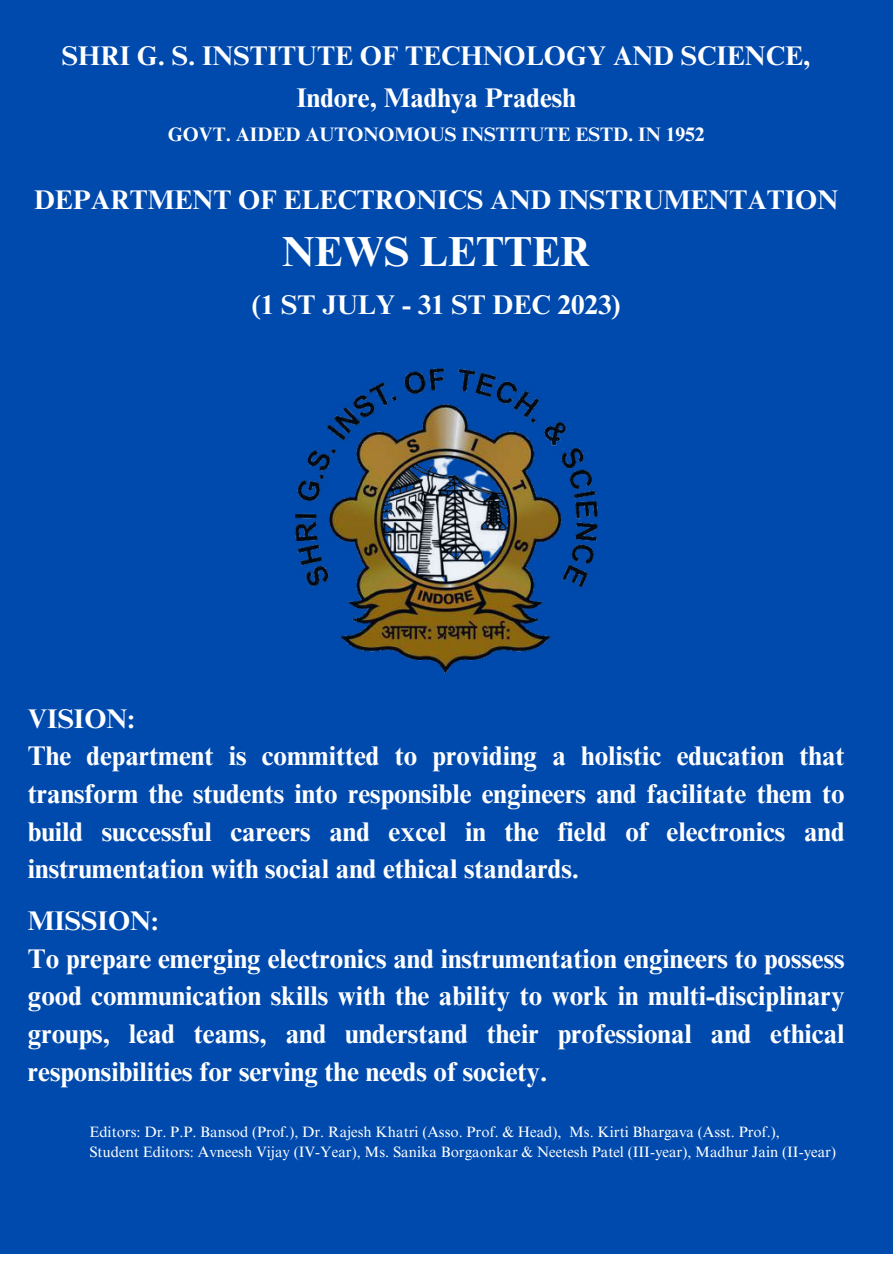
<style>
.page{position:relative;width:893px;height:1264px;background:#fff}
.page>*{position:absolute;margin:0;border:0;box-sizing:border-box;transform-origin:0 0}
.t1{font:700 42px "Times NRMT Pro";color:#fff}
.t2{font:700 27px/37.7px "Times NRMT Pro";color:#fff}
.t3{font:700 19.5px "Times NRMT Pro";color:#fff}
.t4{font:15px/20.2px "Times NRMT Pro";color:#fff}
</style>
<div class="page">
<div style="left:0;top:0;width:892px;height:1253px;background:#004aad"></div>
<img style="left:295px;top:368px;width:302px;height:305px">
<p class="t2" style="left:62px;top:38px;width:750px;line-height:42px;text-align:center">SHRI G. S. INSTITUTE OF TECHNOLOGY AND SCIENCE,<br>Indore, Madhya Pradesh</p>
<p class="t3" style="left:168px;top:127px;width:538px">GOVT. AIDED AUTONOMOUS INSTITUTE ESTD. IN 1952</p>
<p class="t2" style="left:34px;top:184px;width:805px">DEPARTMENT OF ELECTRONICS AND INSTRUMENTATION</p>
<h1 class="t1" style="left:282px;top:235px;width:310px">NEWS LETTER</h1>
<p class="t2" style="left:252px;top:289px;width:370px">(1 ST JULY - 31 ST DEC 2023)</p>
<p class="t2" style="left:28px;top:703px;width:818px">VISION:<br>The department is committed to providing a holistic education that transform the students into responsible engineers and facilitate them to build successful careers and excel in the field of electronics and instrumentation with social and ethical standards.</p>
<p class="t2" style="left:28px;top:905px;width:818px">MISSION:<br>To prepare emerging electronics and instrumentation engineers to possess good communication skills with the ability to work in multi-disciplinary groups, lead teams, and understand their professional and ethical responsibilities for serving the needs of society.</p>
<p class="t4" style="left:89px;top:1123px;width:748px">Editors: Dr. P.P. Bansod (Prof.), Dr. Rajesh Khatri (Asso. Prof. &amp; Head), Ms. Kirti Bhargava (Asst. Prof.),<br>Student Editors: Avneesh Vijay (IV-Year), Ms. Sanika Borgaonkar &amp; Neetesh Patel (III-year), Madhur Jain (II-year)</p>
</div>
